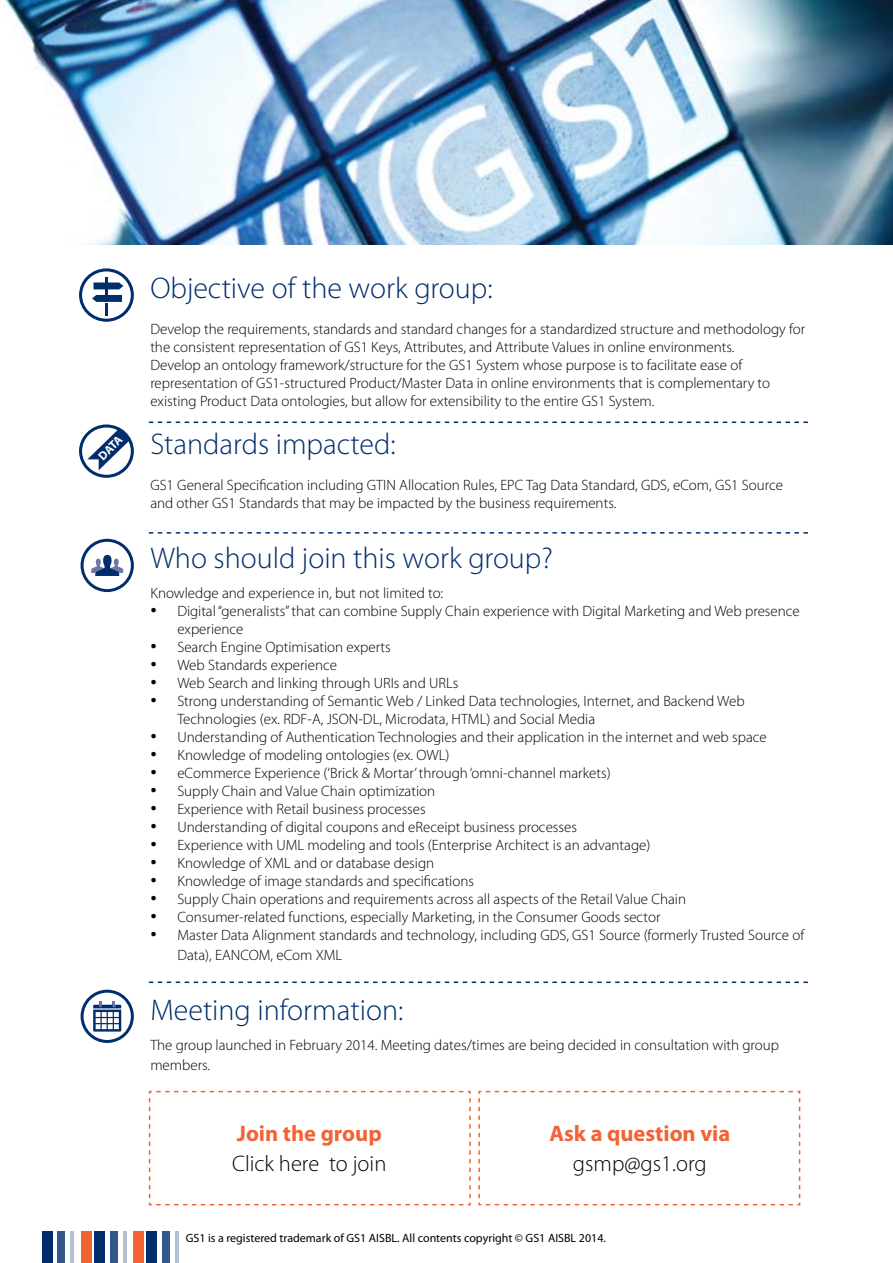
<style>
.page{position:relative;width:893px;height:1263px;background:#fff}
.page>*{position:absolute;margin:0;border:0;box-sizing:border-box;transform-origin:0 0}
.t1{font:300 30px "Myriad Pro";color:#002d6c}
.t2{font:700 22.5px "Myriad Pro";color:#f26334}
.t3{font:300 22.5px "Myriad Pro";color:#000}
.t4{font:300 15px/18px "Myriad Pro";color:#000}
.t5{font:12px "Myriad Pro";color:#000}
.t6{font:700 12px "Myriad Pro";color:#fff}
.s1{font-family:"Times New Roman";font-weight:400;font-size:18px}
</style>
<div class="page">
<div style="left:42px;top:1231px;width:10px;height:32px;background:#002d6c"></div>
<div style="left:95px;top:1231px;width:10px;height:32px;background:#002d6c"></div>
<div style="left:147px;top:1231px;width:10px;height:32px;background:#002d6c"></div>
<div style="left:81px;top:1231px;width:10px;height:32px;background:#f26334"></div>
<div style="left:133px;top:1231px;width:10px;height:32px;background:#f26334"></div>
<div style="left:57px;top:1231px;width:7px;height:32px;background:#335789"></div>
<div style="left:110px;top:1231px;width:7px;height:32px;background:#335789"></div>
<div style="left:162px;top:1231px;width:7px;height:32px;background:#335789"></div>
<hr style="left:71px;top:1231px;width:3px;height:32px;background:#002d6c">
<hr style="left:124px;top:1231px;width:3px;height:32px;background:#002d6c">
<hr style="left:176px;top:1231px;width:3px;height:32px;background:#002d6c">
<svg style="left:81px;top:539px;width:53px;height:53px"></svg>
<svg style="left:81px;top:990px;width:53px;height:53px"></svg>
<svg style="left:149px;top:421px;width:659px;height:2px"></svg>
<svg style="left:149px;top:532px;width:659px;height:2px"></svg>
<svg style="left:149px;top:981px;width:659px;height:2px"></svg>
<svg style="left:148px;top:1090px;width:323px;height:116px"></svg>
<svg style="left:478px;top:1090px;width:323px;height:116px"></svg>
<div style="left:79px;top:424px;width:55px;height:54px;border:3px solid #002d6c;border-radius:50%"></div>
<svg style="left:87px;top:429px;width:43px;height:41px"></svg>
<img style="left:4px;top:0;width:889px;height:244px">
<svg style="left:92px;top:277px;width:31px;height:39px"></svg>
<div style="left:79px;top:268px;width:55px;height:54px;border:3px solid #002d6c;border-radius:50%"></div>
<p class="t6" style="left:96px;top:453px;width:30px;rotate:-45deg">DATA</p>
<h1 class="t1" style="left:150px;top:272px;width:344px">Objective of the work group:</h1>
<p class="t4" style="left:150px;top:321px;width:656px">Develop the requirements, standards and standard changes for a standardized structure and methodology for the consistent representation of GS1 Keys, Attributes, and Attribute Values in online environments.<br>Develop an ontology framework/structure for the GS1 System whose purpose is to facilitate ease of representation of GS1-structured Product/Master Data in online environments that is complementary to existing Product Data ontologies, but allow for extensibility to the entire GS1 System.</p>
<h1 class="t1" style="left:150px;top:428px;width:247px">Standards impacted:</h1>
<p class="t4" style="left:150px;top:477px;width:634px">GS1 General Specification including GTIN Allocation Rules, EPC Tag Data Standard, GDS, eCom, GS1 Source and other GS1 Standards that may be impacted by the business requirements.</p>
<h1 class="t1" style="left:150px;top:542px;width:404px">Who should join this work group?</h1>
<p class="t4" style="left:150px;top:585px;width:294px">Knowledge and experience in, but not limited to:</p>
<p class="t4" style="left:177px;top:603px;width:624px;text-indent:-27px"><span class="s1">•</span> Digital “generalists” that can combine Supply Chain experience with Digital Marketing and Web presence experience</p>
<p class="t4" style="left:150px;top:639px;width:242px"><span class="s1">•</span> Search Engine Optimisation experts</p>
<p class="t4" style="left:150px;top:657px;width:188px"><span class="s1">•</span> Web Standards experience</p>
<p class="t4" style="left:150px;top:675px;width:310px"><span class="s1">•</span> Web Search and linking through URIs and URLs</p>
<p class="t4" style="left:177px;top:693px;width:569px;text-indent:-27px"><span class="s1">•</span> Strong understanding of Semantic Web / Linked Data technologies, Internet, and Backend Web<br>Technologies (ex. RDF-A, JSON-DL, Microdata, HTML) and Social Media</p>
<p class="t4" style="left:150px;top:729px;width:618px"><span class="s1">•</span> Understanding of Authentication Technologies and their application in the internet and web space</p>
<p class="t4" style="left:150px;top:747px;width:301px"><span class="s1">•</span> Knowledge of modeling ontologies (ex. OWL)</p>
<p class="t4" style="left:150px;top:765px;width:462px"><span class="s1">•</span> eCommerce Experience (‘Brick &amp; Mortar’ through ‘omni-channel markets)</p>
<p class="t4" style="left:150px;top:783px;width:286px"><span class="s1">•</span> Supply Chain and Value Chain optimization</p>
<p class="t4" style="left:150px;top:801px;width:277px"><span class="s1">•</span> Experience with Retail business processes</p>
<p class="t4" style="left:150px;top:819px;width:428px"><span class="s1">•</span> Understanding of digital coupons and eReceipt business processes</p>
<p class="t4" style="left:150px;top:837px;width:502px"><span class="s1">•</span> Experience with UML modeling and tools (Enterprise Architect is an advantage)</p>
<p class="t4" style="left:150px;top:855px;width:285px"><span class="s1">•</span> Knowledge of XML and or database design</p>
<p class="t4" style="left:150px;top:873px;width:325px"><span class="s1">•</span> Knowledge of image standards and specifications</p>
<p class="t4" style="left:150px;top:891px;width:537px"><span class="s1">•</span> Supply Chain operations and requirements across all aspects of the Retail Value Chain</p>
<p class="t4" style="left:150px;top:909px;width:512px"><span class="s1">•</span> Consumer-related functions, especially Marketing, in the Consumer Goods sector</p>
<p class="t4" style="left:177px;top:926px;width:629px;line-height:19.5px;text-indent:-27px"><span class="s1">•</span> Master Data Alignment standards and technology, including GDS, GS1 Source (formerly Trusted Source of<br>Data), EANCOM, eCom XML</p>
<h1 class="t1" style="left:150px;top:993px;width:254px">Meeting information:</h1>
<p class="t4" style="left:150px;top:1035px;width:630px;line-height:19.5px">The group launched in February 2014. Meeting dates/times are being decided in consultation with group members.</p>
<h2 class="t2" style="left:237px;top:1121px;width:147px">Join the group</h2>
<h2 class="t3" style="left:232px;top:1151px;width:156px">Click here to join</h2>
<h2 class="t2" style="left:549px;top:1121px;width:182px">Ask a question via</h2>
<h2 class="t3" style="left:573px;top:1151px;width:135px">gsmp@gs1.org</h2>
<p class="t5" style="left:186px;top:1232px;width:422px">GS1 is a registered trademark of GS1 AISBL. All contents copyright © GS1 AISBL 2014.</p>
</div>
